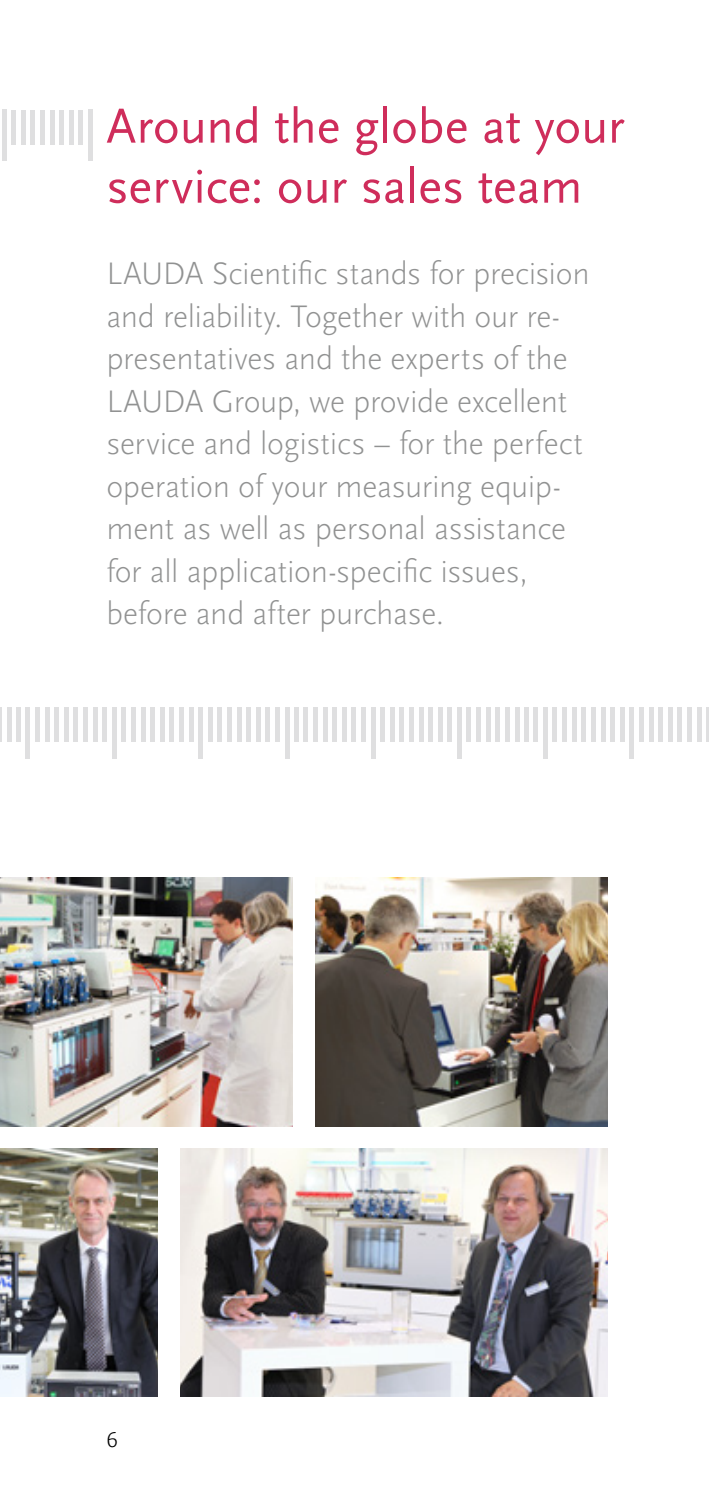
<style>
.page{position:relative;width:709px;height:1489px;background:#fff}
.page>*{position:absolute;margin:0;border:0;box-sizing:border-box;transform-origin:0 0}
.t1{font:50px/60px "Scala Sans Pro";color:#cf2d5b}
.t2{font:300 32.5px/42.5px "Scala Sans Pro";letter-spacing:-.01em;color:#919292}
.t3{font:300 22.5px "Scala Sans Pro";color:#000}
</style>
<div class="page">
<hr style="left:16px;top:707px;width:4px;height:34px;background:#dfdfe0">
<hr style="left:26px;top:707px;width:4px;height:51px;background:#dfdfe0">
<div style="left:35px;top:707px;width:5px;height:34px;background:#dfdfe0"></div>
<hr style="left:45px;top:707px;width:4px;height:34px;background:#dfdfe0">
<div style="left:54px;top:707px;width:5px;height:34px;background:#dfdfe0"></div>
<hr style="left:74px;top:707px;width:4px;height:34px;background:#dfdfe0">
<hr style="left:64px;top:707px;width:4px;height:34px;background:#dfdfe0">
<hr style="left:93px;top:707px;width:4px;height:34px;background:#dfdfe0">
<div style="left:102px;top:707px;width:5px;height:34px;background:#dfdfe0"></div>
<div style="left:83px;top:707px;width:5px;height:34px;background:#dfdfe0"></div>
<hr style="left:112px;top:707px;width:4px;height:51px;background:#dfdfe0">
<hr style="left:122px;top:707px;width:4px;height:34px;background:#dfdfe0">
<div style="left:131px;top:707px;width:5px;height:34px;background:#dfdfe0"></div>
<hr style="left:141px;top:707px;width:4px;height:34px;background:#dfdfe0">
<hr style="left:160px;top:707px;width:4px;height:34px;background:#dfdfe0">
<div style="left:150px;top:707px;width:5px;height:34px;background:#dfdfe0"></div>
<div style="left:179px;top:707px;width:5px;height:34px;background:#dfdfe0"></div>
<hr style="left:189px;top:707px;width:4px;height:34px;background:#dfdfe0">
<hr style="left:170px;top:707px;width:4px;height:34px;background:#dfdfe0">
<div style="left:198px;top:707px;width:5px;height:51px;background:#dfdfe0"></div>
<hr style="left:208px;top:707px;width:4px;height:34px;background:#dfdfe0">
<hr style="left:218px;top:707px;width:4px;height:34px;background:#dfdfe0">
<div style="left:227px;top:707px;width:5px;height:34px;background:#dfdfe0"></div>
<div style="left:246px;top:707px;width:5px;height:34px;background:#dfdfe0"></div>
<hr style="left:237px;top:707px;width:4px;height:34px;background:#dfdfe0">
<hr style="left:266px;top:707px;width:4px;height:34px;background:#dfdfe0">
<div style="left:275px;top:707px;width:5px;height:34px;background:#dfdfe0"></div>
<hr style="left:256px;top:707px;width:4px;height:34px;background:#dfdfe0">
<hr style="left:285px;top:707px;width:4px;height:51px;background:#dfdfe0">
<hr style="left:294px;top:707px;width:4px;height:34px;background:#dfdfe0">
<hr style="left:304px;top:707px;width:4px;height:34px;background:#dfdfe0">
<div style="left:313px;top:707px;width:5px;height:34px;background:#dfdfe0"></div>
<div style="left:332px;top:707px;width:5px;height:34px;background:#dfdfe0"></div>
<hr style="left:323px;top:707px;width:4px;height:34px;background:#dfdfe0">
<hr style="left:352px;top:707px;width:4px;height:34px;background:#dfdfe0">
<div style="left:361px;top:707px;width:5px;height:34px;background:#dfdfe0"></div>
<hr style="left:342px;top:707px;width:4px;height:34px;background:#dfdfe0">
<hr style="left:7px;top:707px;width:4px;height:34px;background:#dfdfe0">
<hr style="left:0;top:707px;width:2px;height:34px;background:#dfdfe0">
<div style="left:533px;top:707px;width:5px;height:34px;background:#dfdfe0"></div>
<hr style="left:543px;top:707px;width:4px;height:51px;background:#dfdfe0">
<div style="left:552px;top:707px;width:5px;height:34px;background:#dfdfe0"></div>
<div style="left:562px;top:707px;width:5px;height:34px;background:#dfdfe0"></div>
<hr style="left:572px;top:707px;width:4px;height:34px;background:#dfdfe0">
<hr style="left:591px;top:707px;width:4px;height:34px;background:#dfdfe0">
<div style="left:581px;top:707px;width:5px;height:34px;background:#dfdfe0"></div>
<div style="left:610px;top:707px;width:5px;height:34px;background:#dfdfe0"></div>
<hr style="left:620px;top:707px;width:4px;height:34px;background:#dfdfe0">
<hr style="left:601px;top:707px;width:4px;height:34px;background:#dfdfe0">
<div style="left:629px;top:707px;width:5px;height:51px;background:#dfdfe0"></div>
<hr style="left:639px;top:707px;width:4px;height:34px;background:#dfdfe0">
<div style="left:648px;top:707px;width:5px;height:34px;background:#dfdfe0"></div>
<div style="left:658px;top:707px;width:5px;height:34px;background:#dfdfe0"></div>
<div style="left:677px;top:707px;width:5px;height:34px;background:#dfdfe0"></div>
<hr style="left:668px;top:707px;width:4px;height:34px;background:#dfdfe0">
<hr style="left:697px;top:707px;width:4px;height:34px;background:#dfdfe0">
<hr style="left:706px;top:707px;width:3px;height:34px;background:#dfdfe0">
<hr style="left:687px;top:707px;width:4px;height:34px;background:#dfdfe0">
<hr style="left:371px;top:707px;width:4px;height:51px;background:#dfdfe0">
<div style="left:380px;top:707px;width:5px;height:34px;background:#dfdfe0"></div>
<hr style="left:390px;top:707px;width:4px;height:34px;background:#dfdfe0">
<div style="left:399px;top:707px;width:5px;height:34px;background:#dfdfe0"></div>
<hr style="left:419px;top:707px;width:4px;height:34px;background:#dfdfe0">
<hr style="left:409px;top:707px;width:4px;height:34px;background:#dfdfe0">
<hr style="left:438px;top:707px;width:4px;height:34px;background:#dfdfe0">
<div style="left:447px;top:707px;width:5px;height:34px;background:#dfdfe0"></div>
<div style="left:428px;top:707px;width:5px;height:34px;background:#dfdfe0"></div>
<hr style="left:457px;top:707px;width:4px;height:51px;background:#dfdfe0">
<hr style="left:467px;top:707px;width:4px;height:34px;background:#dfdfe0">
<div style="left:476px;top:707px;width:5px;height:34px;background:#dfdfe0"></div>
<hr style="left:486px;top:707px;width:4px;height:34px;background:#dfdfe0">
<hr style="left:505px;top:707px;width:4px;height:34px;background:#dfdfe0">
<div style="left:495px;top:707px;width:5px;height:34px;background:#dfdfe0"></div>
<div style="left:524px;top:707px;width:5px;height:34px;background:#dfdfe0"></div>
<hr style="left:515px;top:707px;width:4px;height:34px;background:#dfdfe0">
<img style="left:315px;top:878px;width:293px;height:248px">
<img style="left:0;top:878px;width:292px;height:248px">
<img style="left:180px;top:1148px;width:428px;height:248px">
<img style="left:0;top:1148px;width:157px;height:248px">
<hr style="left:2px;top:110px;width:4px;height:51px;background:#dfdfe0">
<div style="left:11px;top:110px;width:5px;height:34px;background:#dfdfe0"></div>
<hr style="left:21px;top:110px;width:4px;height:34px;background:#dfdfe0">
<hr style="left:31px;top:110px;width:4px;height:34px;background:#dfdfe0">
<hr style="left:50px;top:110px;width:4px;height:34px;background:#dfdfe0">
<div style="left:40px;top:110px;width:5px;height:34px;background:#dfdfe0"></div>
<hr style="left:69px;top:110px;width:4px;height:34px;background:#dfdfe0">
<hr style="left:79px;top:110px;width:4px;height:34px;background:#dfdfe0">
<div style="left:59px;top:110px;width:5px;height:34px;background:#dfdfe0"></div>
<div style="left:88px;top:110px;width:5px;height:51px;background:#dfdfe0"></div>
<h1 class="t1" style="left:106px;top:96px;width:520px">Around the globe at your service: our sales team</h1>
<p class="t2" style="left:106px;top:252px;width:485px">LAUDA Scientific stands for precision and reliability. Together with our re&shy;presentatives and the experts of the LAUDA Group, we provide excellent service and logistics – for the perfect operation of your measuring equip&shy;ment as well as personal assistance for all application-specific issues, before and after purchase.</p>
<p class="t3" style="left:106px;top:1426px;width:13px">6</p>
</div>
